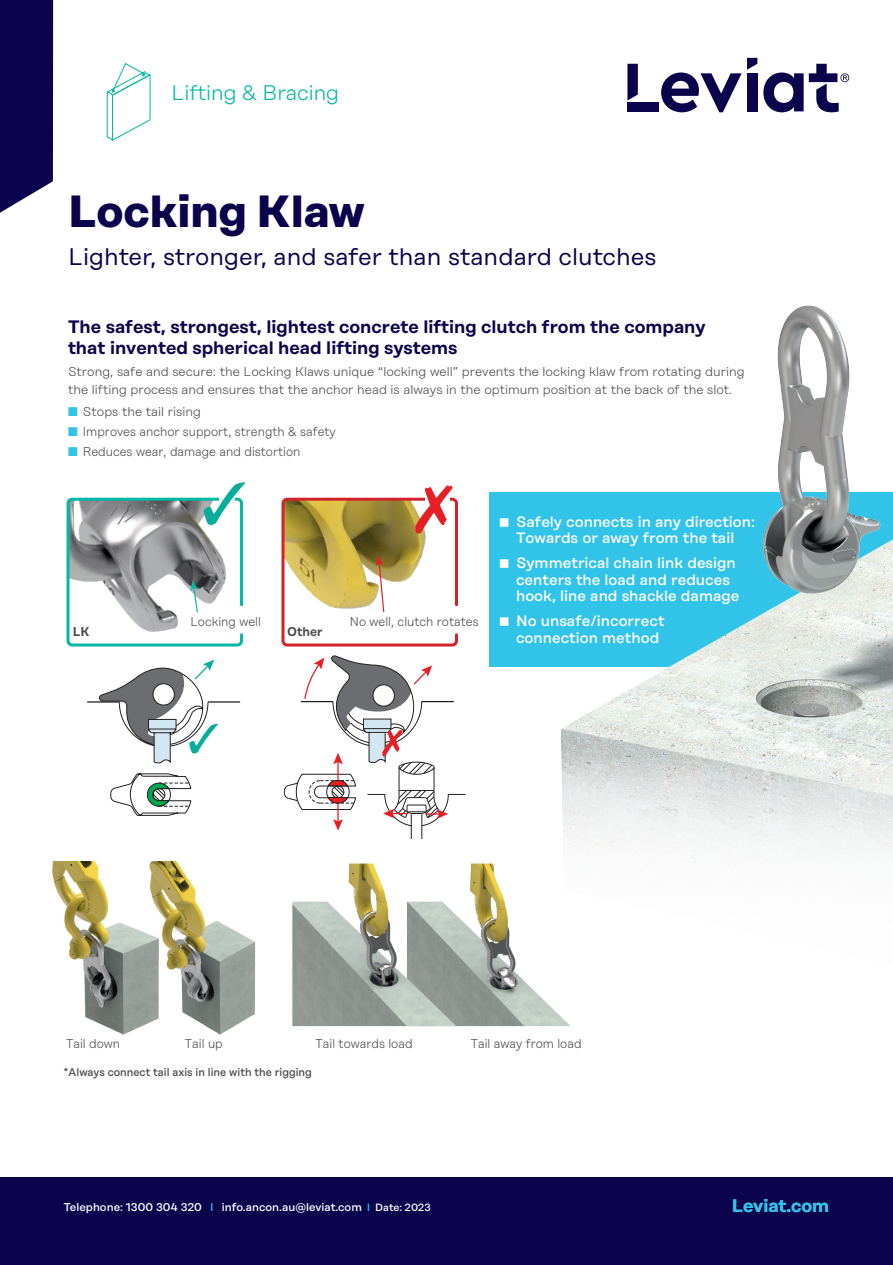
<style>
.page{position:relative;width:893px;height:1265px;background:#fff}
.page>*{position:absolute;margin:0;border:0;box-sizing:border-box;transform-origin:0 0}
.t1{font:700 45px "Rational Display";color:#0b034c}
.t2{font:24px "Rational Display";color:#0b034c}
.t3{font:300 21px "Rational Display";color:#03b8a4}
.Heading_in_box{font:600 18px/21px "Rational Display";color:#0b034c}
.t4{font:600 18px "Rational Display";color:#32c3e8}
.Heading_in_box-2{font:500 15px/16.5px "Rational Display";color:#fff}
.Heading_in_box-3{font:300 12.75px/18px "Rational Display";color:#4b4c4d}
.Heading_in_box-4{font:300 12.75px "Rational Display";color:#4b4c4d;scale:.95 1}
.Heading_in_box-5{font:600 12.75px "Rational Display";color:#4b4c4d;scale:.95 1}
.t5{font:500 11.25px "Rational Display";color:#fff}
.Heading_in_box-6{font:500 11.25px "Rational Display";color:#4b4c4d;scale:.95 1}
.s1{color:#32c3e8}
.s2{font-size:10.5px;color:#32c3e8}
.s3{font-size:10.5px}
</style>
<div class="page">
<img style="left:52px;top:861px;width:97px;height:174px">
<img style="left:149px;top:861px;width:107px;height:174px">
<div style="left:489px;top:493px;width:404px;height:174px;background:#32c3e8"></div>
<img style="left:558px;top:305px;width:335px;height:371px">
<img style="left:71px;top:502px;width:155px;height:130px">
<img style="left:285px;top:502px;width:141px;height:107px">
<hr style="left:87px;top:701px;width:32px;height:2px;background:#231f20">
<hr style="left:208px;top:701px;width:32px;height:2px;background:#231f20">
<svg style="left:99px;top:660px;width:119px;height:103px"></svg>
<svg style="left:191px;top:580px;width:8px;height:33px"></svg>
<svg style="left:376px;top:555px;width:9px;height:57px"></svg>
<svg style="left:284px;top:655px;width:174px;height:184px"></svg>
<svg style="left:110px;top:773px;width:82px;height:43px"></svg>
<svg style="left:639px;top:676px;width:254px;height:9px"></svg>
<svg style="left:458px;top:685px;width:435px;height:342px"></svg>
<div style="left:67px;top:498px;width:176px;height:149px;border:3px solid #03b8a4;border-radius:4px"></div>
<div style="left:281px;top:498px;width:177px;height:149px;border:3px solid #d1232a;border-radius:4px"></div>
<svg style="left:204px;top:482px;width:41px;height:43px"></svg>
<svg style="left:415px;top:485px;width:38px;height:49px"></svg>
<div style="left:0;top:1178px;width:893px;height:87px;background:#0b034c"></div>
<svg style="left:0;top:0;width:53px;height:213px"></svg>
<div style="left:627px;top:102px;width:32px;height:9px;background:#0b034c"></div>
<svg style="left:627px;top:64px;width:11px;height:37px"></svg>
<svg style="left:661px;top:58px;width:96px;height:54px"></svg>
<svg style="left:763px;top:64px;width:86px;height:48px"></svg>
<svg style="left:106px;top:63px;width:45px;height:78px"></svg>
<img style="left:456px;top:864px;width:119px;height:162px">
<img style="left:292px;top:864px;width:164px;height:162px">
<p class="t3" style="left:172px;top:81px;width:169px">Lifting &amp; Bracing</p>
<p class="t1" style="left:68px;top:184px;width:298px">Locking Klaw</p>
<p class="t2" style="left:68px;top:243px;width:590px">Lighter, stronger, and safer than standard clutches</p>
<p class="Heading_in_box" style="left:68px;top:316px;width:639px">The safest, strongest, lightest concrete lifting clutch from the company that invented spherical head lifting systems</p>
<p class="Heading_in_box-3" style="left:68px;top:362px;width:678px">Strong, safe and secure: the Locking Klaws unique “locking well” prevents the locking klaw from rotating during the lifting process and ensures that the anchor head is always in the optimum position at the back of the slot.</p>
<p class="Heading_in_box-3" style="left:68px;top:403px;width:134px"><span class="s1">■</span> Stops the tail rising</p>
<p class="Heading_in_box-4" style="left:68px;top:425px;width:283px"><span class="s1">■</span> Improves anchor support, strength &amp; safety</p>
<p class="Heading_in_box-4" style="left:68px;top:445px;width:246px"><span class="s1">■</span> Reduces wear, damage and distortion</p>
<p class="Heading_in_box-4" style="left:190px;top:615px;width:76px">Locking well</p>
<p class="Heading_in_box-5" style="left:73px;top:624px;width:19px">LK</p>
<p class="Heading_in_box-5" style="left:287px;top:624px;width:39px">Other</p>
<p class="Heading_in_box-4" style="left:350px;top:615px;width:137px">No well, clutch rotates</p>
<p class="Heading_in_box-2" style="left:516px;top:513px;width:241px">Safely connects in any direction:<br>Towards or away from the tail</p>
<p class="Heading_in_box-2" style="left:516px;top:555px;width:225px">Symmetrical chain link design centers the load and reduces hook, line and shackle damage</p>
<p class="Heading_in_box-2" style="left:516px;top:613px;width:150px">No unsafe/incorrect connection method</p>
<p class="Heading_in_box-4" style="left:185px;top:1036px;width:41px">Tail up</p>
<p class="Heading_in_box-4" style="left:316px;top:1036px;width:104px">Tail towards load</p>
<p class="Heading_in_box-4" style="left:471px;top:1036px;width:118px">Tail away from load</p>
<p class="Heading_in_box-4" style="left:66px;top:1036px;width:58px">Tail down</p>
<p class="Heading_in_box-6" style="left:64px;top:1066px;width:263px">*Always connect tail axis in line with the rigging</p>
<p class="t5" style="left:64px;top:1201px;width:369px">Telephone: 1300 304 320 <span class="s1">l</span> info.ancon.au@leviat.com <span class="s2">l</span> <span class="s3">Date: 2023</span></p>
<p class="t4" style="left:732px;top:1195px;width:99px">Leviat.com</p>
</div>
